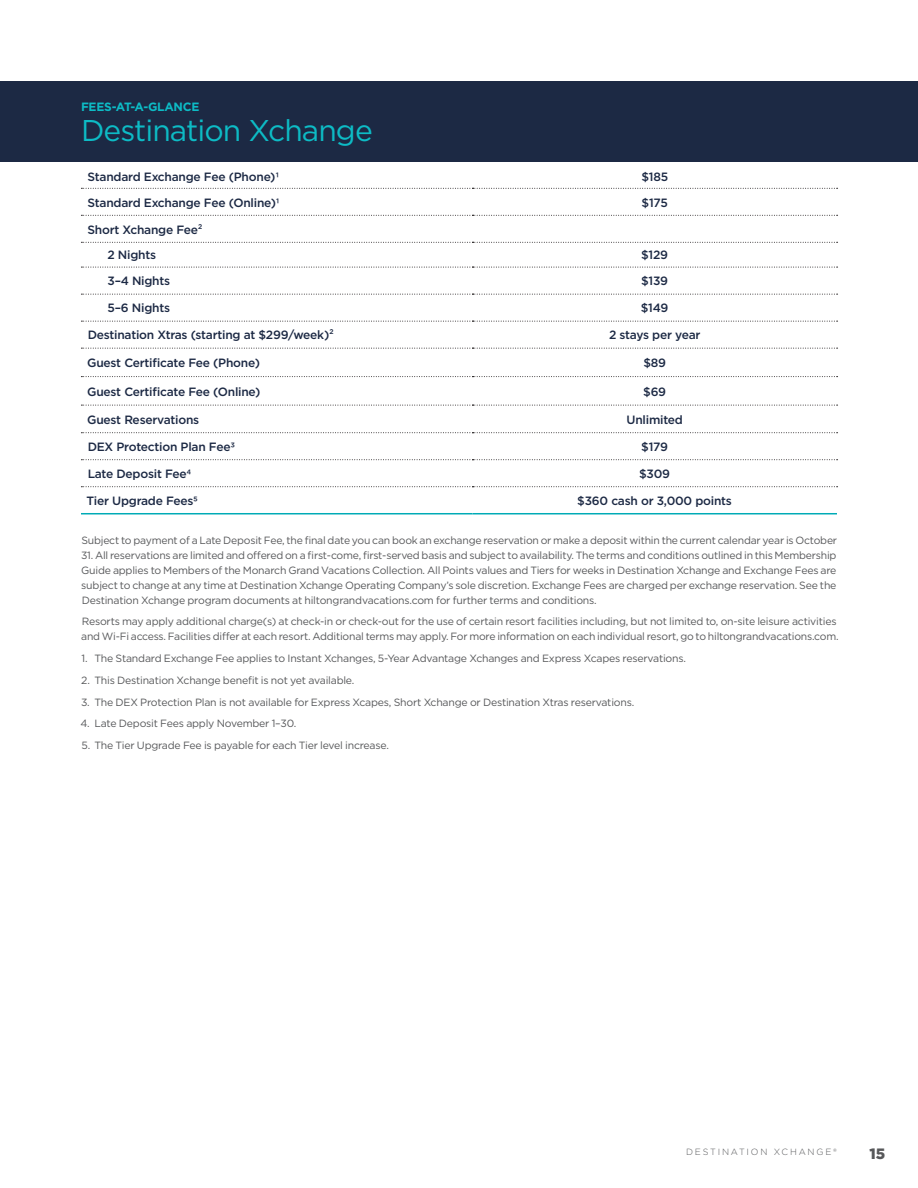
<style>
.page{position:relative;width:918px;height:1188px;background:#fff}
.page>*{position:absolute;margin:0;border:0;box-sizing:border-box;transform-origin:0 0}
.t1{font:30px "Gotham";letter-spacing:-.03em;color:#0dbbc5}
.t2{font:900 15px "Gotham";color:#57585a}
.t3{font:500 12px/26px "Gotham";letter-spacing:-.02em;color:#1c2944}
.t4{font:700 12px "Gotham";letter-spacing:-.02em;color:#0dbbc5}
.t5{font:10.5px/15px "Gotham";letter-spacing:-.02em;color:#57585a;text-align:justify}
.t6{font:300 9px "Gotham";letter-spacing:.2em;color:#57585a}
</style>
<div class="page">
<svg style="left:81px;top:188px;width:757px;height:1px"></svg>
<svg style="left:81px;top:215px;width:757px;height:1px"></svg>
<svg style="left:81px;top:242px;width:757px;height:1px"></svg>
<svg style="left:81px;top:267px;width:757px;height:1px"></svg>
<svg style="left:81px;top:294px;width:757px;height:1px"></svg>
<svg style="left:81px;top:321px;width:757px;height:1px"></svg>
<svg style="left:81px;top:348px;width:757px;height:1px"></svg>
<svg style="left:81px;top:376px;width:757px;height:1px"></svg>
<svg style="left:81px;top:405px;width:757px;height:1px"></svg>
<svg style="left:81px;top:432px;width:757px;height:1px"></svg>
<svg style="left:81px;top:459px;width:757px;height:1px"></svg>
<svg style="left:81px;top:486px;width:757px;height:1px"></svg>
<hr style="left:81px;top:513px;width:391px;height:1px;background:#00abb6">
<hr style="left:472px;top:513px;width:365px;height:1px;background:#00abb6">
<div style="left:0;top:81px;width:918px;height:81px;background:#1c2944"></div>
<p class="t4" style="left:81px;top:99px;width:120px">FEES-AT-A-GLANCE</p>
<h1 class="t1" style="left:81px;top:111px;width:293px">Destination Xchange</h1>
<p class="t3" style="left:87px;top:163px;width:193px">Standard Exchange Fee (Phone)1</p>
<p class="t3" style="left:641px;top:163px;width:28px">$185</p>
<p class="t3" style="left:87px;top:189px;width:194px">Standard Exchange Fee (Online)1</p>
<p class="t3" style="left:642px;top:189px;width:28px">$175</p>
<p class="t3" style="left:107px;top:216px;width:97px;text-indent:-20px">Short Xchange Fee²<br>2 Nights</p>
<p class="t3" style="left:641px;top:242px;width:28px">$129</p>
<p class="t3" style="left:107px;top:268px;width:64px">3–4 Nights</p>
<p class="t3" style="left:641px;top:268px;width:28px">$139</p>
<p class="t3" style="left:108px;top:295px;width:64px">5–6 Nights</p>
<p class="t3" style="left:641px;top:295px;width:29px">$149</p>
<p class="t3" style="left:88px;top:322px;width:248px">Destination Xtras (starting at $299/week)²</p>
<p class="t3" style="left:609px;top:322px;width:93px">2 stays per year</p>
<p class="t3" style="left:87px;top:350px;width:174px">Guest Certificate Fee (Phone)</p>
<p class="t3" style="left:643px;top:350px;width:24px">$89</p>
<p class="t3" style="left:87px;top:378px;width:175px">Guest Certificate Fee (Online)</p>
<p class="t3" style="left:643px;top:378px;width:24px">$69</p>
<p class="t3" style="left:87px;top:406px;width:113px">Guest Reservations</p>
<p class="t3" style="left:627px;top:406px;width:58px">Unlimited</p>
<p class="t3" style="left:88px;top:434px;width:149px">DEX Protection Plan Fee3</p>
<p class="t3" style="left:641px;top:434px;width:28px">$179</p>
<p class="t3" style="left:88px;top:461px;width:105px">Late Deposit Fee4</p>
<p class="t3" style="left:639px;top:461px;width:32px">$309</p>
<p class="t3" style="left:87px;top:488px;width:113px">Tier Upgrade Fees5</p>
<p class="t3" style="left:577px;top:488px;width:156px">$360 cash or 3,000 points</p>
<p class="t5" style="left:81px;top:532px;width:757px">Subject to payment of a Late Deposit Fee, the final date you can book an exchange reservation or make a deposit within the current calendar year is October</p>
<p class="t5" style="left:81px;top:547px;width:757px">31. All reservations are limited and offered on a first-come, first-served basis and subject to availability. The terms and conditions outlined in this Membership Guide applies to Members of the Monarch Grand Vacations Collection. All Points values and Tiers for weeks in Destination Xchange and Exchange Fees are subject to change at any time at Destination Xchange Operating Company’s sole discretion. Exchange Fees are charged per exchange reservation. See the Destination Xchange program documents at hiltongrandvacations.com for further terms and conditions.</p>
<p class="t5" style="left:81px;top:614px;width:759px">Resorts may apply additional charge(s) at check-in or check-out for the use of certain resort facilities including, but not limited to, on-site leisure activities and Wi-Fi access. Facilities differ at each resort. Additional terms may apply. For more information on each individual resort, go to hiltongrandvacations.com.</p>
<p class="t5" style="left:81px;top:651px;width:606px">1. The Standard Exchange Fee applies to Instant Xchanges, 5-Year Advantage Xchanges and Express Xcapes reservations.</p>
<p class="t5" style="left:81px;top:673px;width:275px">2. This Destination Xchange benefit is not yet available.</p>
<p class="t5" style="left:81px;top:694px;width:555px">3. The DEX Protection Plan is not available for Express Xcapes, Short Xchange or Destination Xtras reservations.</p>
<p class="t5" style="left:80px;top:716px;width:217px">4. Late Deposit Fees apply November 1–30.</p>
<p class="t5" style="left:82px;top:738px;width:309px">5. The Tier Upgrade Fee is payable for each Tier level increase.</p>
<p class="t6" style="left:686px;top:1146px;width:152px">DESTINATION XCHANGE®</p>
<h2 class="t2" style="left:870px;top:1144px;width:17px">15</h2>
</div>
